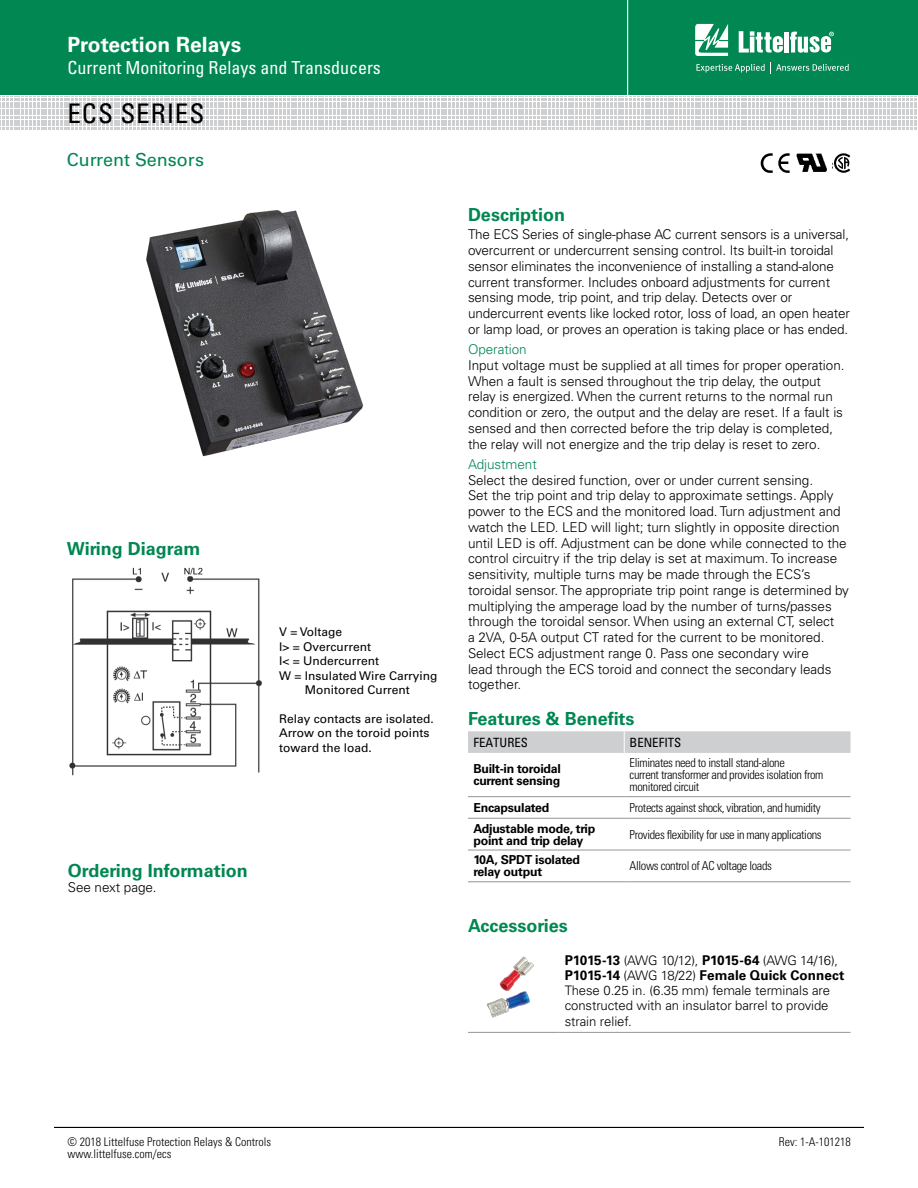
<style>
.page{position:relative;width:918px;height:1188px;background:#fff}
.page>*{position:absolute;margin:0;border:0;box-sizing:border-box;transform-origin:0 0}
.t1{font:condensed 27px "Univers LT Std";letter-spacing:.03em;color:#000}
.t2{font:700 21px "Univers LT Std";color:#fff}
.t3{font:700 18px "Univers LT Std";color:#008752}
.t4{font:condensed 18px "Univers LT Std";color:#fff}
.t5{font:18px "Univers LT Std";color:#008752}
.t6{font:300 13.5px/15.8px "Univers LT Std";letter-spacing:-.005em;color:#000}
.t7{font:700 13.5px "Univers LT Std";letter-spacing:.005em;color:#000}
.t8{font:300 13.5px "Univers LT Std";letter-spacing:-.005em;color:#008752}
.t9{font:300 13.2px/15.3px "Univers LT Std";letter-spacing:-.005em;color:#000;text-align:justify}
.t10{font:300 13.2px "Univers LT Std";letter-spacing:-.055em;color:#000}
.t11{font:condensed 12.75px "Univers LT Std";color:#000}
.t12{font:300 condensed 12.3px/12px "Univers LT Std";letter-spacing:-.03em;color:#000}
.t13{font:700 12.3px/12px "Univers LT Std";letter-spacing:-.02em;color:#000}
.t14{font:12px/14.4px "Univers LT Std";color:#000}
.t15{font:300 condensed 12px "Univers LT Std";color:#000}
.s1{font-weight:700;font-size:13.5px}
.s2{font-weight:300;font-size:13.2px}
</style>
<div class="page">
<div style="left:0;top:0;width:918px;height:95px;background:#008752"></div>
<svg style="left:0;top:96px;width:917px;height:34px"></svg>
<hr style="left:627px;top:0;width:1px;height:98px;background:#fff">
<svg style="left:695px;top:24px;width:33px;height:32px"></svg>
<div style="left:784px;top:32px;width:5px;height:21px;background:#fff"></div>
<svg style="left:790px;top:32px;width:44px;height:21px"></svg>
<svg style="left:739px;top:31px;width:44px;height:22px"></svg>
<svg style="left:696px;top:62px;width:153px;height:11px"></svg>
<hr style="left:54px;top:1127px;width:810px;height:1px;background:#000">
<hr style="left:468px;top:796px;width:156px;height:1px;background:#939598">
<hr style="left:624px;top:796px;width:226px;height:1px;background:#939598">
<hr style="left:468px;top:818px;width:156px;height:1px;background:#939598">
<hr style="left:624px;top:818px;width:226px;height:1px;background:#939598">
<hr style="left:468px;top:850px;width:156px;height:1px;background:#939598">
<hr style="left:624px;top:850px;width:226px;height:1px;background:#939598">
<hr style="left:468px;top:882px;width:156px;height:1px;background:#939598">
<hr style="left:624px;top:882px;width:226px;height:1px;background:#939598">
<div style="left:468px;top:731px;width:382px;height:22px;background:#cdcfd0"></div>
<hr style="left:468px;top:1032px;width:91px;height:1px;background:#939598">
<hr style="left:559px;top:1032px;width:291px;height:1px;background:#939598">
<img style="left:487px;top:956px;width:47px;height:62px">
<img style="left:146px;top:210px;width:217px;height:247px">
<img style="left:69px;top:567px;width:193px;height:209px">
<img style="left:796px;top:153px;width:31px;height:19px">
<svg style="left:834px;top:153px;width:16px;height:20px"></svg>
<svg style="left:761px;top:153px;width:29px;height:20px"></svg>
<h2 class="t2" style="left:68px;top:33px;width:175px">Protection Relays</h2>
<h3 class="t4" style="left:68px;top:56px;width:315px">Current Monitoring Relays and Transducers</h3>
<h1 class="t1" style="left:68px;top:96px;width:138px">ECS SERIES</h1>
<h3 class="t5" style="left:67px;top:149px;width:139px">Current Sensors</h3>
<h3 class="t3" style="left:67px;top:538px;width:135px">Wiring Diagram</h3>
<h3 class="t3" style="left:68px;top:860px;width:181px">Ordering Information</h3>
<p class="t6" style="left:68px;top:880px;width:90px">See next page.</p>
<p class="t14" style="left:279px;top:625px;width:64px">V = Voltage</p>
<p class="t14" style="left:279px;top:639px;width:93px">I&gt; = Overcurrent</p>
<p class="t14" style="left:279px;top:654px;width:101px">I&lt; = Undercurrent</p>
<p class="t14" style="left:279px;top:668px;width:160px">W = Insulated Wire Carrying</p>
<p class="t14" style="left:305px;top:683px;width:107px">Monitored Current</p>
<p class="t14" style="left:279px;top:711px;width:156px">Relay contacts are isolated.<br>Arrow on the toroid points toward the load.</p>
<h3 class="t3" style="left:468px;top:204px;width:99px">Description</h3>
<p class="t6" style="left:468px;top:227px;width:384px">The ECS Series of single-phase AC current sensors is a universal, overcurrent or undercurrent sensing control. Its built-in toroidal sensor eliminates the inconvenience of installing a stand-alone current transformer. Includes onboard adjustments for current sensing mode, trip point, and trip delay. Detects over or undercurrent events like locked rotor, loss of load, an open heater or lamp load, or proves an operation is taking place or has ended.</p>
<p class="t8" style="left:468px;top:341px;width:60px">Operation</p>
<p class="t6" style="left:468px;top:357px;width:378px">Input voltage must be supplied at all times for proper operation.<br>When a fault is sensed throughout the trip delay, the output relay is energized. When the current returns to the normal run condition or zero, the output and the delay are reset. If a fault is sensed and then corrected before the trip delay is completed, the relay will not energize and the trip delay is reset to zero.</p>
<p class="t8" style="left:468px;top:456px;width:70px">Adjustment</p>
<p class="t6" style="left:468px;top:472px;width:383px">Select the desired function, over or under current sensing.<br>Set the trip point and trip delay to approximate settings. Apply power to the ECS and the monitored load. Turn adjustment and watch the LED. LED will light; turn slightly in opposite direction until LED is off. Adjustment can be done while connected to the control circuitry if the trip delay is set at maximum. To increase sensitivity, multiple turns may be made through the ECS’s toroidal sensor. The appropriate trip point range is determined by multiplying the amperage load by the number of turns/passes through the toroidal sensor. When using an external CT, select<br>a 2VA, 0-5A output CT rated for the current to be monitored.<br>Select ECS adjustment range 0. Pass one secondary wire<br>lead through the ECS toroid and connect the secondary leads together.</p>
<h3 class="t3" style="left:468px;top:708px;width:168px">Features &amp; Benefits</h3>
<p class="t11" style="left:473px;top:734px;width:56px">FEATURES</p>
<p class="t11" style="left:630px;top:734px;width:53px">BENEFITS</p>
<p class="t13" style="left:473px;top:763px;width:89px">Built-in toroidal current sensing</p>
<p class="t12" style="left:630px;top:757px;width:195px">Eliminates need to install stand-alone<br>current transformer and provides isolation from monitored circuit</p>
<p class="t13" style="left:473px;top:802px;width:78px">Encapsulated</p>
<p class="t12" style="left:630px;top:802px;width:193px">Protects against shock, vibration, and humidity</p>
<p class="t13" style="left:473px;top:822px;width:123px">Adjustable mode, trip point and trip delay</p>
<p class="t12" style="left:630px;top:828px;width:194px">Provides flexibility for use in many applications</p>
<p class="t13" style="left:473px;top:854px;width:108px">10A, SPDT isolated relay output</p>
<p class="t12" style="left:630px;top:860px;width:144px">Allows control of AC voltage loads</p>
<h3 class="t3" style="left:468px;top:915px;width:101px">Accessories</h3>
<p class="t10" style="left:565px;top:952px;width:275px"><span class="s1">P1015-13</span> (AWG 10/12), <span class="s1">P1015-64</span> (AWG 14/16),</p>
<p class="t7" style="left:565px;top:968px;width:281px">P1015-14 <span class="s2">(AWG 18/22)</span> Female Quick Connect</p>
<p class="t9" style="left:565px;top:983px;width:267px">These 0.25 in. (6.35 mm) female terminals are constructed with an insulator barrel to provide strain relief.</p>
<p class="t15" style="left:68px;top:1134px;width:205px">© 2018 Littelfuse Protection Relays &amp; Controls</p>
<p class="t15" style="left:819px;top:1134px;width:33px">0627 6</p>
<p class="t15" style="left:779px;top:1134px;width:73px">Rev: 1-A-101218</p>
<p class="t15" style="left:68px;top:1146px;width:106px">www.littelfuse.com/ecs</p>
</div>
